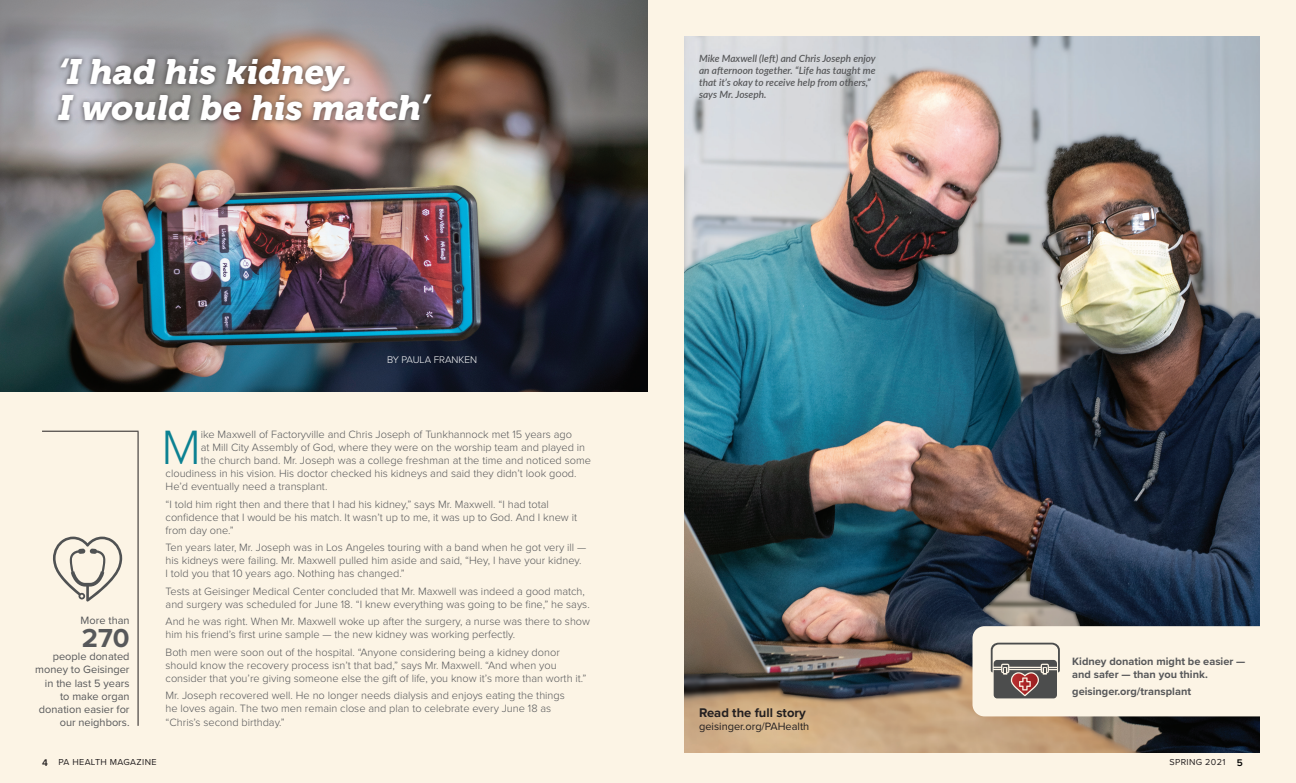
<style>
.page{position:relative;width:1296px;height:783px;background:#fcf4e5}
.page>*{position:absolute;margin:0;border:0;box-sizing:border-box;transform-origin:0 0}
.t1{font:300 50px "Proxima Nova";color:#0b8192}
.t2{font:italic 35px/36px "Museo 900";color:#fff}
.t3{font:700 27px "Proxima Nova";color:#57585a}
.t4{font:700 13px "Proxima Nova";color:#231f20}
.t5{font:300 11px/13px "Proxima Nova";color:#57585a}
.t6{font:11px/13.2px "Proxima Nova";color:#57585a;text-align:right}
.t7{font:700 11px/13.2px "Proxima Nova";color:#57585a}
.t8{font:11px "Proxima Nova";color:#231f20}
.t9{font:italic 600 10px/12px "Lato";color:#57585a}
.t10{font:300 10px "Proxima Nova";color:#fff}
.t11{font:9px "Proxima Nova";letter-spacing:.04em;color:#231f20}
.s1{font-weight:600;font-size:10px}
.s2{font-weight:600;font-size:10px;color:#000}
</style>
<div class="page">
<img style="left:684px;top:36px;width:576px;height:716px">
<img style="left:0;top:0;width:648px;height:392px">
<hr style="left:42px;top:431px;width:97px;height:1px;background:#231f20">
<hr style="left:138px;top:432px;width:1px;height:294px;background:#231f20">
<div style="left:53px;top:54px;width:383px;height:72px;background:#231f20;opacity:.75"></div>
<svg style="left:53px;top:537px;width:69px;height:65px"></svg>
<svg style="left:972px;top:626px;width:288px;height:90px"></svg>
<h2 class="t2" style="left:59px;top:54px;width:372px">‘I had his kidney.<br>I would be his match’</h2>
<p class="t10" style="left:387px;top:352px;width:92px">BY PAULA FRANKEN</p>
<p class="t9" style="left:699px;top:52px;width:178px">Mike Maxwell (left) and Chris Joseph enjoy an afternoon together. “Life has taught me that it’s okay to receive help from others,” says Mr. Joseph.</p>
<h1 class="t1" style="left:161px;top:410px;width:41px">M</h1>
<p class="t5" style="left:201px;top:428px;width:373px">ike Maxwell of Factoryville and Chris Joseph of Tunkhannock met 15 years ago</p>
<p class="t5" style="left:201px;top:441px;width:386px">at Mill City Assembly of God, where they were on the worship team and played in</p>
<p class="t5" style="left:201px;top:454px;width:392px">the church band. Mr. Joseph was a college freshman at the time and noticed some</p>
<p class="t5" style="left:166px;top:467px;width:413px">cloudiness in his vision. His doctor checked his kidneys and said they didn’t look good.</p>
<p class="t5" style="left:166px;top:480px;width:163px">He’d eventually need a transplant.</p>
<p class="t5" style="left:166px;top:497px;width:413px">“I told him right then and there that I had his kidney,” says Mr. Maxwell. “I had total confidence that I would be his match. It wasn’t up to me, it was up to God. And I knew it from day one.”</p>
<p class="t5" style="left:166px;top:541px;width:422px">Ten years later, Mr. Joseph was in Los Angeles touring with a band when he got very ill — his kidneys were failing. Mr. Maxwell pulled him aside and said, “Hey, I have your kidney.<br>I told you that 10 years ago. Nothing has changed.”</p>
<p class="t5" style="left:166px;top:584px;width:426px">Tests at Geisinger Medical Center concluded that Mr. Maxwell was indeed a good match, and surgery was scheduled for June 18. “I knew everything was going to be fine,” he says.</p>
<p class="t5" style="left:166px;top:615px;width:426px">And he was right. When Mr. Maxwell woke up after the surgery, a nurse was there to show him his friend’s first urine sample — the new kidney was working perfectly.</p>
<p class="t5" style="left:166px;top:645px;width:422px">Both men were soon out of the hospital. “Anyone considering being a kidney donor should know the recovery process isn’t that bad,” says Mr. Maxwell. “And when you consider that you’re giving someone else the gift of life, you know it’s more than worth it.”</p>
<p class="t5" style="left:166px;top:689px;width:401px">Mr. Joseph recovered well. He no longer needs dialysis and enjoys eating the things he loves again. The two men remain close and plan to celebrate every June 18 as “Chris’s second birthday.”</p>
<p class="t6" style="left:81px;top:613px;width:51px">More than</p>
<h3 class="t3" style="left:82px;top:618px;width:49px">270</h3>
<p class="t6" style="left:35px;top:649px;width:96px">people donated money to Geisinger in the last 5 years to make organ donation easier for our neighbors.</p>
<p class="t7" style="left:1072px;top:654px;width:175px">Kidney donation might be easier — and safer — than you think.</p>
<p class="t7" style="left:1072px;top:685px;width:120px">geisinger.org/transplant</p>
<p class="t4" style="left:699px;top:703px;width:108px">Read the full story</p>
<p class="t8" style="left:699px;top:718px;width:112px">geisinger.org/PAHealth</p>
<p class="t11" style="left:42px;top:755px;width:116px"><span class="s1">4</span> PA HEALTH MAGAZINE</p>
<p class="t11" style="left:1169px;top:755px;width:75px">SPRING 2021 <span class="s2">5</span></p>
</div>
